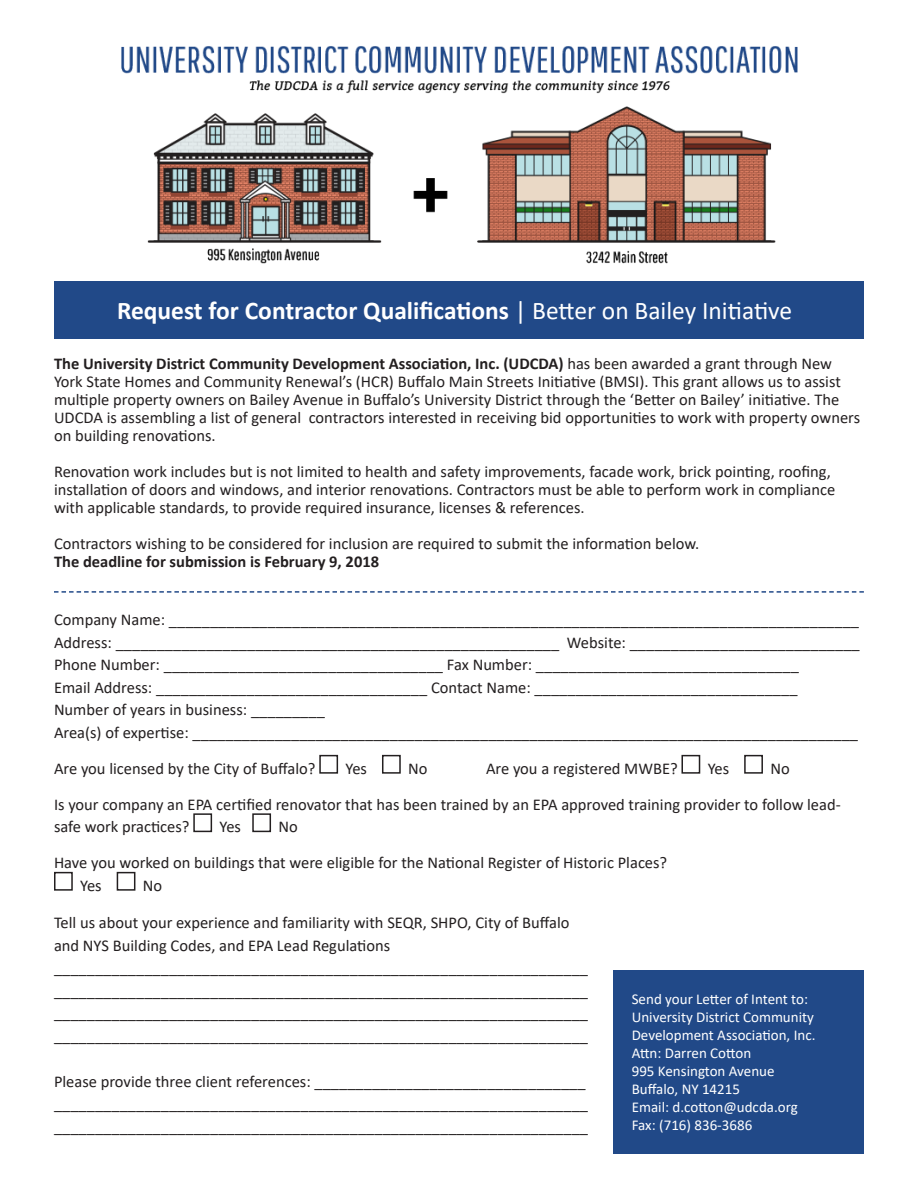
<style>
.page{position:relative;width:918px;height:1188px;background:#fff}
.page>*{position:absolute;margin:0;border:0;box-sizing:border-box;transform-origin:0 0}
.t1{font:700 25.5px "Calibri";color:#fff}
.t2{font:16.5px/18px "Calibri";color:#231f20}
.t3{font:700 16.5px "Calibri";color:#231f20}
.t4{font:15px/18px "Calibri";color:#fff}
.s1{font-weight:400}
.s2{font-weight:700}
</style>
<div class="page">
<div style="left:54px;top:282px;width:810px;height:57px;background:#214988"></div>
<div style="left:613px;top:970px;width:251px;height:183px;background:#214988"></div>
<img style="left:121px;top:46px;width:677px;height:218px">
<div style="left:319px;top:755px;width:19px;height:19px;border:2px solid #231f20"></div>
<div style="left:382px;top:755px;width:19px;height:19px;border:2px solid #231f20"></div>
<div style="left:681px;top:755px;width:19px;height:19px;border:2px solid #231f20"></div>
<div style="left:744px;top:755px;width:19px;height:19px;border:2px solid #231f20"></div>
<div style="left:193px;top:813px;width:19px;height:19px;border:2px solid #231f20"></div>
<div style="left:252px;top:813px;width:19px;height:19px;border:2px solid #231f20"></div>
<div style="left:54px;top:872px;width:19px;height:19px;border:2px solid #231f20"></div>
<div style="left:117px;top:872px;width:18px;height:19px;border:2px solid #231f20"></div>
<svg style="left:54px;top:591px;width:810px;height:2px"></svg>
<p class="t1" style="left:117px;top:293px;width:677px">Request for Contractor Qualifications <span class="s1">| Better on Bailey Initiative</span></p>
<p class="t2" style="left:54px;top:354px;width:808px"><span class="s2">The University District Community Development Association, Inc. (UDCDA)</span> has been awarded a grant through New York State Homes and Community Renewal’s (HCR) Buffalo Main Streets Initiative (BMSI). This grant allows us to assist multiple property owners on Bailey Avenue in Buffalo’s University District through the ‘Better on Bailey’ initiative. The UDCDA is assembling a list of general contractors interested in receiving bid opportunities to work with property owners on building renovations.</p>
<p class="t2" style="left:54px;top:462px;width:783px">Renovation work includes but is not limited to health and safety improvements, facade work, brick pointing, roofing, installation of doors and windows, and interior renovations. Contractors must be able to perform work in compliance with applicable standards, to provide required insurance, licenses &amp; references.</p>
<p class="t2" style="left:54px;top:534px;width:647px">Contractors wishing to be considered for inclusion are required to submit the information below.</p>
<p class="t3" style="left:54px;top:550px;width:327px">The deadline for submission is February 9, 2018</p>
<p class="t2" style="left:54px;top:610px;width:807px">Company Name: ____________________________________________________________________________________</p>
<p class="t2" style="left:54px;top:633px;width:807px">Address: ______________________________________________________ Website: ____________________________</p>
<p class="t2" style="left:54px;top:655px;width:746px">Phone Number: __________________________________ Fax Number: ________________________________</p>
<p class="t2" style="left:54px;top:678px;width:745px">Email Address: _________________________________ Contact Name: ________________________________</p>
<p class="t2" style="left:54px;top:700px;width:272px">Number of years in business: _________</p>
<p class="t2" style="left:54px;top:723px;width:806px">Area(s) of expertise: _________________________________________________________________________________</p>
<p class="t2" style="left:54px;top:759px;width:263px">Are you licensed by the City of Buffalo?</p>
<p class="t2" style="left:346px;top:759px;width:23px">Yes</p>
<p class="t2" style="left:408px;top:759px;width:21px">No</p>
<p class="t2" style="left:486px;top:759px;width:193px">Are you a registered MWBE?</p>
<p class="t2" style="left:708px;top:759px;width:23px">Yes</p>
<p class="t2" style="left:770px;top:759px;width:21px">No</p>
<p class="t2" style="left:54px;top:793px;width:788px;line-height:22.5px">Is your company an EPA certified renovator that has been trained by an EPA approved training provider to follow lead&shy;safe work practices?</p>
<p class="t2" style="left:220px;top:817px;width:23px">Yes</p>
<p class="t2" style="left:279px;top:817px;width:21px">No</p>
<p class="t2" style="left:54px;top:853px;width:615px">Have you worked on buildings that were eligible for the National Register of Historic Places?</p>
<p class="t2" style="left:80px;top:876px;width:23px">Yes</p>
<p class="t2" style="left:143px;top:876px;width:21px">No</p>
<p class="t2" style="left:54px;top:911px;width:517px;line-height:22.5px">Tell us about your experience and familiarity with SEQR, SHPO, City of Buffalo and NYS Building Codes, and EPA Lead Regulations</p>
<p class="t2" style="left:54px;top:958px;width:536px">_________________________________________________________________</p>
<p class="t2" style="left:54px;top:981px;width:536px">_________________________________________________________________</p>
<p class="t2" style="left:54px;top:1003px;width:536px">_________________________________________________________________</p>
<p class="t2" style="left:54px;top:1026px;width:536px">_________________________________________________________________</p>
<p class="t2" style="left:54px;top:1070px;width:536px;line-height:22.5px">Please provide three client references: _________________________________ _________________________________________________________________ _________________________________________________________________</p>
<p class="t4" style="left:632px;top:990px;width:178px">Send your Letter of Intent to:</p>
<p class="t4" style="left:632px;top:1008px;width:185px">University District Community<br>Development Association, Inc.</p>
<p class="t4" style="left:632px;top:1044px;width:121px">Attn: Darren Cotton</p>
<p class="t4" style="left:632px;top:1062px;width:144px">995 Kensington Avenue</p>
<p class="t4" style="left:632px;top:1080px;width:110px">Buffalo, NY 14215</p>
<p class="t4" style="left:632px;top:1098px;width:168px">Email: d.cotton@udcda.org</p>
<p class="t4" style="left:632px;top:1116px;width:122px">Fax: (716) 836-3686</p>
</div>
